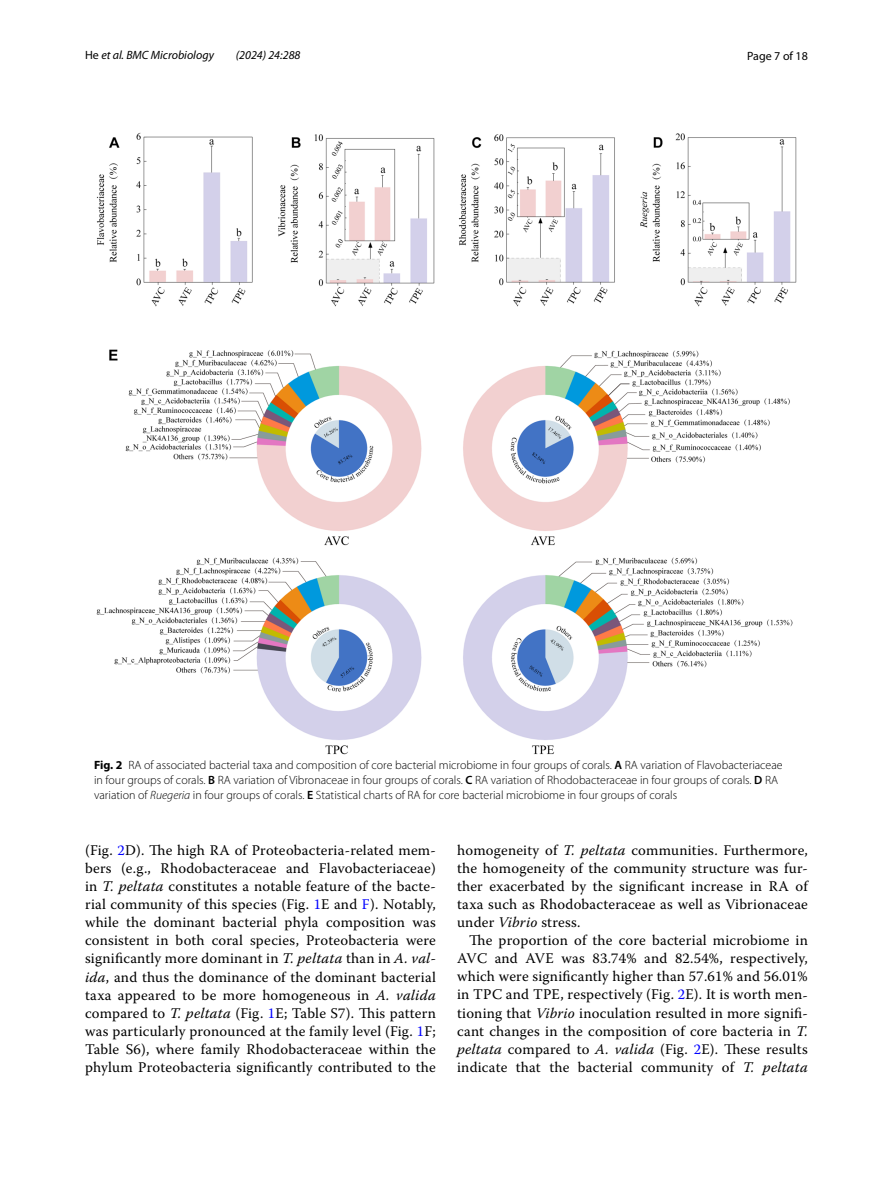
<style>
.page{position:relative;width:893px;height:1187px;background:#fff}
.page>*{position:absolute;margin:0;border:0;box-sizing:border-box;transform-origin:0 0}
.t1{font:14.7px/18px "Warnock Pro";letter-spacing:.015em;color:#000;text-align:justify}
.t2{font:300 12px/15px "Myriad Pro";color:#000}
.t3{font:italic 12px "Myriad Pro";color:#000}
.t4{font:12px "Myriad Pro";color:#000}
.s1{font-style:normal}
.s2{font-weight:700}
.s3{font-weight:600}
.s4{font-style:italic}
.s5{color:#00f}
</style>
<div class="page">
<img style="left:96px;top:133px;width:701px;height:621px">
<p class="t3" style="left:85px;top:48px;width:130px"><span class="s1">He</span> et al. BMC Microbiology</p>
<p class="t3" style="left:236px;top:48px;width:66px">(2024) 24:288</p>
<p class="t4" style="left:747px;top:48px;width:62px">Page 7 of 18</p>
<p class="t2" style="left:94px;top:758px;width:690px"><span class="s2">Fig. 2</span> RA of associated bacterial taxa and composition of core bacterial microbiome in four groups of corals. <span class="s3">A</span> RA variation of Flavobacteriaceae in four groups of corals. <span class="s3">B</span> RA variation of Vibronaceae in four groups of corals. <span class="s3">C</span> RA variation of Rhodobacteraceae in four groups of corals. <span class="s3">D</span> RA variation of <span class="s4">Ruegeria</span> in four groups of corals. <span class="s3">E</span> Statistical charts of RA for core bacterial microbiome in four groups of corals</p>
<p class="t1" style="left:85px;top:841px;width:352px">(Fig. <span class="s5">2</span>D). The high RA of Proteobacteria-related mem&shy;bers (e.g., Rhodobacteraceae and Flavobacteriaceae) in <span class="s4">T. peltata</span> constitutes a notable feature of the bacte&shy;rial community of this species (Fig. <span class="s5">1</span>E and <span class="s5">F</span>). Notably, while the dominant bacterial phyla composition was consistent in both coral species, Proteobacteria were significantly more dominant in <span class="s4">T. peltata</span> than in <span class="s4">A. val&shy;ida</span>, and thus the dominance of the dominant bacterial taxa appeared to be more homogeneous in <span class="s4">A. valida </span>compared to <span class="s4">T. peltata</span> (Fig. <span class="s5">1</span>E; Table S7). This pattern was particularly pronounced at the family level (Fig. <span class="s5">1</span>F; Table S6), where family Rhodobacteraceae within the phylum Proteobacteria significantly contributed to the</p>
<p class="t1" style="left:457px;top:841px;width:352px">homogeneity of <span class="s4">T. peltata</span> communities. Furthermore, the homogeneity of the community structure was fur&shy;ther exacerbated by the significant increase in RA of taxa such as Rhodobacteraceae as well as Vibrionaceae under <span class="s4">Vibrio</span> stress.</p>
<p class="t1" style="left:457px;top:931px;width:352px;text-indent:12px">The proportion of the core bacterial microbiome in AVC and AVE was 83.74% and 82.54%, respectively, which were significantly higher than 57.61% and 56.01% in TPC and TPE, respectively (Fig. <span class="s5">2</span>E). It is worth men&shy;tioning that <span class="s4">Vibrio</span> inoculation resulted in more signifi&shy;cant changes in the composition of core bacteria in <span class="s4">T. peltata</span> compared to <span class="s4">A. valida</span> (Fig. <span class="s5">2</span>E). These results indicate that the bacterial community of <span class="s4">T. peltata</span></p>
</div>
